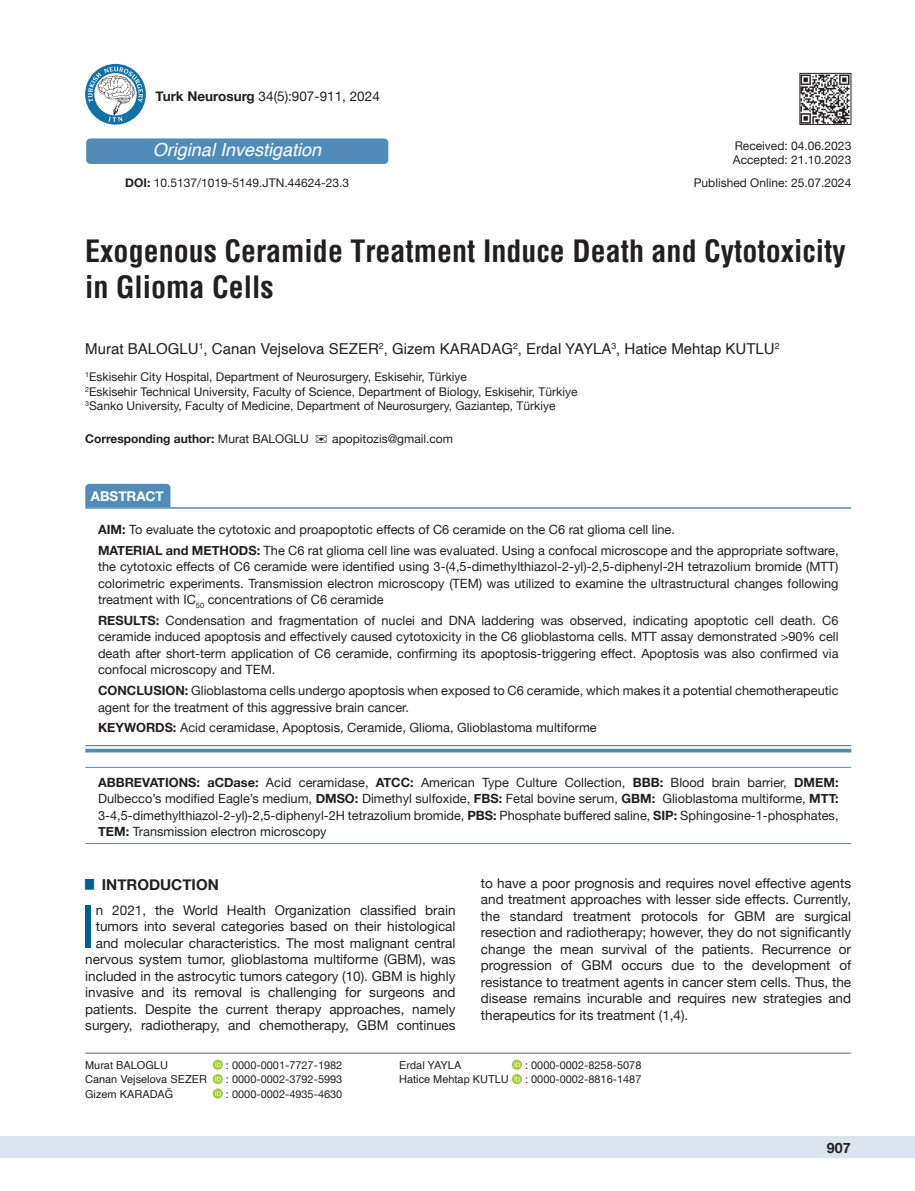
<style>
.page{position:relative;width:915px;height:1191px;background:#fff}
.page>*{position:absolute;margin:0;border:0;box-sizing:border-box;transform-origin:0 0}
.t1{font:59.7px "Helvetica Neue";color:#005d95}
.t2{font:700 condensed 30px/36px "Helvetica";color:#231f20}
.t3{font:italic 18px "Helvetica";color:#fff}
.t4{font:15px "Helvetica";color:#231f20}
.t5{font:700 15px "Helvetica Neue";color:#231f20}
.t6{font:700 14.25px "Helvetica Neue";color:#231f20}
.t7{font:13.5px/16.5px "Helvetica Neue";color:#231f20;text-align:justify}
.t8{font:700 13.5px "Helvetica Neue";color:#fff}
.t9{font:12.75px/16.5px "Helvetica Neue";color:#231f20;text-align:justify}
.t10{font:12px/14.4px "Helvetica Neue";color:#231f20}
.t11{font:700 12px "Helvetica Neue";color:#231f20}
.t12{font:10.95px "Helvetica Neue";color:#231f20}
.t13{font:10.95px "Helvetica";color:#231f20}
.s1{font-weight:700}
.s2{font-weight:400}
</style>
<div class="page">
<div style="left:0;top:1136px;width:914px;height:22px;background:#dbe5f0"></div>
<hr style="left:85px;top:1052px;width:765px;height:1px;background:#636366">
<div style="left:85px;top:484px;width:85px;height:23px;background:#518cb9"></div>
<svg style="left:85px;top:746px;width:766px;height:1px"></svg>
<hr style="left:85px;top:507px;width:766px;height:2px;background:#518cb9">
<hr style="left:85px;top:745px;width:766px;height:1px;background:#518cb9">
<svg style="left:85px;top:748px;width:766px;height:4px;background:#71a1c5"></svg>
<hr style="left:85px;top:767px;width:766px;height:1px;background:#518cb9">
<hr style="left:85px;top:843px;width:766px;height:1px;background:#518cb9">
<img style="left:801px;top:75px;width:47px;height:48px">
<div style="left:799px;top:73px;width:51px;height:52px;border:1px solid #231f20"></div>
<svg style="left:213px;top:1059px;width:10px;height:10px"></svg>
<svg style="left:215px;top:1061px;width:6px;height:6px"></svg>
<svg style="left:213px;top:1074px;width:10px;height:10px"></svg>
<svg style="left:215px;top:1075px;width:6px;height:6px"></svg>
<svg style="left:213px;top:1088px;width:10px;height:10px"></svg>
<svg style="left:215px;top:1090px;width:6px;height:5px"></svg>
<svg style="left:511px;top:1059px;width:11px;height:10px"></svg>
<svg style="left:514px;top:1061px;width:6px;height:6px"></svg>
<svg style="left:511px;top:1074px;width:11px;height:10px"></svg>
<svg style="left:514px;top:1075px;width:6px;height:6px"></svg>
<svg style="left:85px;top:64px;width:61px;height:61px"></svg>
<svg style="left:88px;top:67px;width:55px;height:55px"></svg>
<div style="left:86px;top:138px;width:302px;height:26px;background:#518cb9;border-radius:4px"></div>
<p class="t7" style="left:156px;top:89px;width:225px"><span class="s1">Turk Neurosurg</span> 34(5):907-911, 2024</p>
<h3 class="t3" style="left:153px;top:136px;width:170px">Original Investigation</h3>
<p class="t10" style="left:125px;top:177px;width:225px"><span class="s1">DOI:</span> 10.5137/1019-5149.JTN.44624-23.3</p>
<p class="t10" style="left:732px;top:139px;width:120px">Received: 04.06.2023<br>Accepted: 21.10.2023</p>
<p class="t10" style="left:693px;top:176px;width:159px">Published Online: 25.07.2024</p>
<h2 class="t2" style="left:85px;top:233px;width:761px">Exogenous Ceramide Treatment Induce Death and Cytotoxicity in Glioma Cells</h2>
<p class="t4" style="left:85px;top:337px;width:695px">Murat BALOGLU<sup>1</sup>, Canan Vejselova SEZER<sup>2</sup>, Gizem KARADAG<sup>2</sup>, Erdal YAYLA<sup>3</sup>, Hatice Mehtap KUTLU<sup>2</sup></p>
<p class="t10" style="left:85px;top:370px;width:493px"><sup>1</sup>Eskisehir City Hospital, Department of Neurosurgery, Eskisehir, Türkiye<br><sup>2</sup>Eskisehir Technical University, Faculty of Science, Department of Biology, Eskisehir, Türkiye<br><sup>3</sup>Sanko University, Faculty of Medicine, Department of Neurosurgery, Gaziantep, Türkiye</p>
<p class="t11" style="left:85px;top:429px;width:225px">Corresponding author: <span class="s2">Murat BALOGLU</span></p>
<p class="t10" style="left:332px;top:432px;width:122px">apopitozis@gmail.com</p>
<p class="t8" style="left:91px;top:485px;width:75px">ABSTRACT</p>
<p class="t9" style="left:98px;top:519px;width:741px;line-height:20.7px"><span class="s1">AIM:</span> To evaluate the cytotoxic and proapoptotic effects of C6 ceramide on the C6 rat glioma cell line.<br><span class="s1">MATERIAL and METHODS:</span> The C6 rat glioma cell line was evaluated. Using a confocal microscope and the appropriate software,</p>
<p class="t9" style="left:98px;top:559px;width:741px">the cytotoxic effects of C6 ceramide were identified using 3-(4,5-dimethylthiazol-2-yl)-2,5-diphenyl-2H tetrazolium bromide (MTT) colorimetric experiments. Transmission electron microscopy (TEM) was utilized to examine the ultrastructural changes following treatment with IC<sub>50</sub> concentrations of C6 ceramide</p>
<p class="t9" style="left:98px;top:613px;width:741px"><span class="s1">RESULTS:</span> Condensation and fragmentation of nuclei and DNA laddering was observed, indicating apoptotic cell death. C6 ceramide induced apoptosis and effectively caused cytotoxicity in the C6 glioblastoma cells. MTT assay demonstrated &gt;90% cell death after short-term application of C6 ceramide, confirming its apoptosis-triggering effect. Apoptosis was also confirmed via confocal microscopy and TEM.</p>
<p class="t9" style="left:98px;top:683px;width:741px"><span class="s1">CONCLUSION:</span> Glioblastoma cells undergo apoptosis when exposed to C6 ceramide, which makes it a potential chemotherapeutic agent for the treatment of this aggressive brain cancer.</p>
<p class="t9" style="left:98px;top:720px;width:500px"><span class="s1">KEYWORDS:</span> Acid ceramidase, Apoptosis, Ceramide, Glioma, Glioblastoma multiforme</p>
<p class="t9" style="left:98px;top:775px;width:741px"><span class="s1">ABBREVATIONS: aCDase:</span> Acid ceramidase, <span class="s1">ATCC:</span> American Type Culture Collection, <span class="s1">BBB:</span> Blood brain barrier, <span class="s1">DMEM:<br></span>Dulbecco’s modified Eagle’s medium, <span class="s1">DMSO:</span> Dimethyl sulfoxide, <span class="s1">FBS:</span> Fetal bovine serum, <span class="s1">GBM:</span> Glioblastoma multiforme, <span class="s1">MTT:<br></span>3-4,5-dimethylthiazol-2-yl)-2,5-diphenyl-2H tetrazolium bromide, <span class="s1">PBS:</span> Phosphate buffered saline, <span class="s1">SIP:</span> Sphingosine-1-phosphates, <span class="s1">TEM:</span> Transmission electron microscopy</p>
<p class="t7" style="left:480px;top:875px;width:371px">to have a poor prognosis and requires novel effective agents and treatment approaches with lesser side effects. Currently, the standard treatment protocols for GBM are surgical resection and radiotherapy; however, they do not significantly change the mean survival of the patients. Recurrence or progression of GBM occurs due to the development of resistance to treatment agents in cancer stem cells. Thus, the disease remains incurable and requires new strategies and therapeutics for its treatment (1,4).</p>
<p class="t5" style="left:85px;top:872px;width:135px"><sup>█</sup> INTRODUCTION</p>
<h1 class="t1" style="left:80px;top:883px;width:17px">I</h1>
<p class="t7" style="left:85px;top:902px;width:371px;text-align:right">n 2021, the World Health Organization classified brain tumors into several categories based on their histological and molecular characteristics. The most malignant central nervous system tumor, glioblastoma multiforme (GBM), was included in the astrocytic tumors category (10). GBM is highly invasive and its removal is challenging for surgeons and patients. Despite the current therapy approaches, namely surgery, radiotherapy, and chemotherapy, GBM continues</p>
<p class="t13" style="left:85px;top:1056px;width:84px">Murat BALOGLU</p>
<p class="t12" style="left:226px;top:1057px;width:118px">: 0000-0001-7727-1982</p>
<p class="t13" style="left:85px;top:1071px;width:123px">Canan Vejselova SEZER</p>
<p class="t12" style="left:226px;top:1071px;width:118px">: 0000-0002-3792-5993</p>
<p class="t13" style="left:85px;top:1085px;width:90px">Gizem KARADAĞ</p>
<p class="t12" style="left:226px;top:1086px;width:118px">: 0000-0002-4935-4630</p>
<p class="t13" style="left:399px;top:1056px;width:64px">Erdal YAYLA</p>
<p class="t12" style="left:525px;top:1057px;width:118px">: 0000-0002-8258-5078</p>
<p class="t13" style="left:399px;top:1071px;width:111px">Hatice Mehtap KUTLU</p>
<p class="t12" style="left:525px;top:1071px;width:118px">: 0000-0002-8816-1487</p>
<p class="t6" style="left:826px;top:1137px;width:25px">907</p>
</div>
